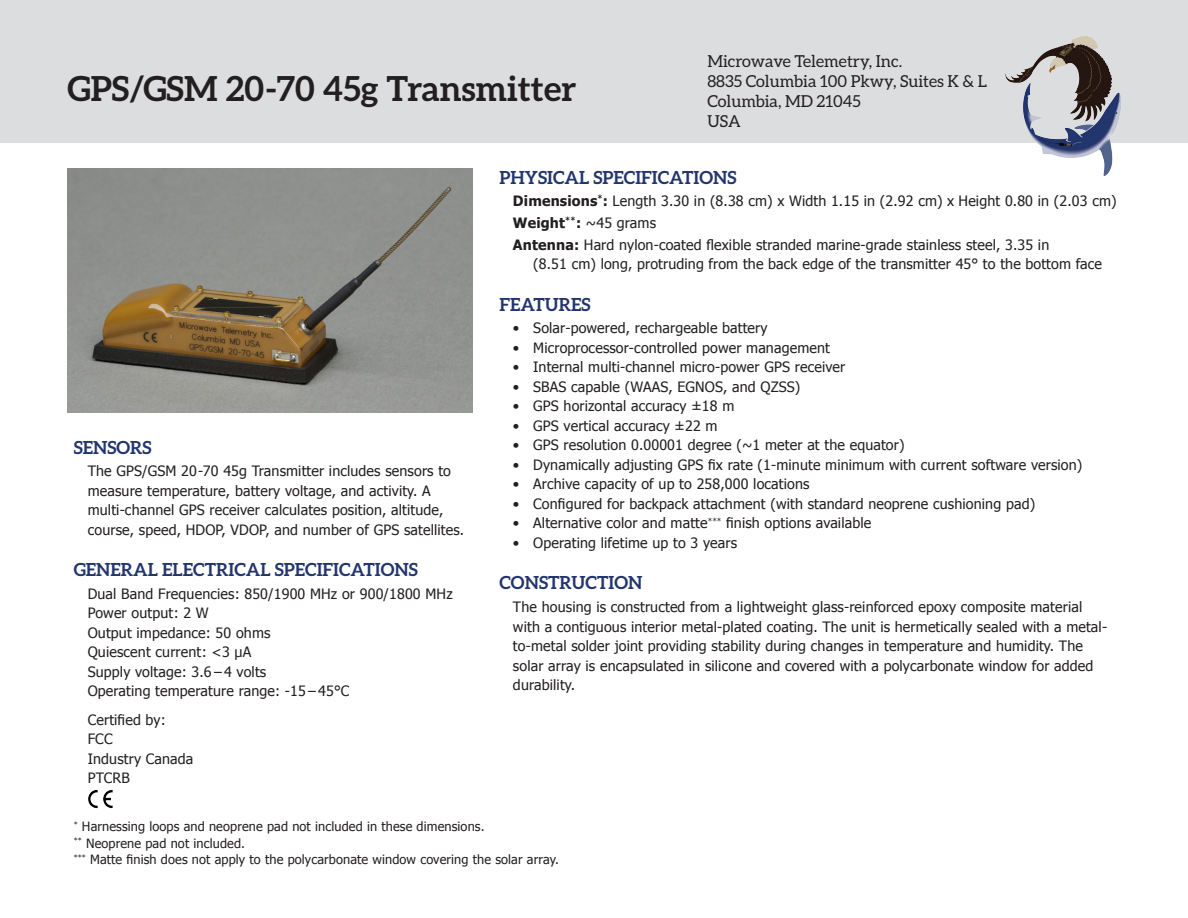
<style>
.page{position:relative;width:1188px;height:918px;background:#fff}
.page>*{position:absolute;margin:0;border:0;box-sizing:border-box;transform-origin:0 0}
.t1{font:700 34.5px "Aleo";color:#231f20}
.Section_Titles{font:700 18px "Aleo";color:#22356d}
.t2{font:16.5px "Aleo";color:#231f20}
.Body_Text{font:14.25px/19.5px "Tahoma";letter-spacing:.01em;color:#231f20}
.Features_List{font:14.25px "Tahoma";letter-spacing:.01em;color:#231f20}
.Footnotes{font:12.75px "Tahoma";letter-spacing:.01em;color:#231f20}
.s1{font-weight:700}
</style>
<div class="page">
<img style="left:68px;top:169px;width:404px;height:243px">
<img style="left:88px;top:790px;width:25px;height:19px">
<div style="left:0;top:0;width:1188px;height:142px;background:#dcdddf"></div>
<img style="left:1006px;top:36px;width:114px;height:140px">
<p class="t1" style="left:68px;top:68px;width:510px">GPS/GSM 20-70 45g Transmitter</p>
<p class="t2" style="left:707px;top:52px;width:196px">Microwave Telemetry, Inc.</p>
<p class="t2" style="left:707px;top:72px;width:281px">8835 Columbia 100 Pkwy, Suites K &amp; L</p>
<p class="t2" style="left:707px;top:92px;width:155px">Columbia, MD 21045</p>
<p class="t2" style="left:707px;top:112px;width:35px">USA</p>
<p class="Section_Titles" style="left:499px;top:167px;width:239px">PHYSICAL SPECIFICATIONS</p>
<p class="Body_Text" style="left:513px;top:191px;width:605px"><span class="s1">Dimensions</span><sup>*</sup><span class="s1">:</span> Length 3.30 in (8.38 cm) x Width 1.15 in (2.92 cm) x Height 0.80 in (2.03 cm)</p>
<p class="Body_Text" style="left:513px;top:212px;width:145px"><span class="s1">Weight</span><sup>**</sup><span class="s1">:</span> ~45 grams</p>
<p class="Body_Text" style="left:533px;top:234px;width:570px;text-indent:-20px"><span class="s1">Antenna:</span> Hard nylon-coated flexible stranded marine-grade stainless steel, 3.35 in<br>(8.51 cm) long, protruding from the back edge of the transmitter 45° to the bottom face</p>
<p class="Section_Titles" style="left:74px;top:437px;width:79px">SENSORS</p>
<p class="Body_Text" style="left:88px;top:461px;width:365px">The GPS/GSM 20-70 45g Transmitter includes sensors to measure temperature, battery voltage, and activity. A</p>
<p class="Body_Text" style="left:88px;top:500px;width:378px">multi-channel GPS receiver calculates position, altitude, course, speed, HDOP, VDOP, and number of GPS satellites.</p>
<p class="Section_Titles" style="left:74px;top:559px;width:346px">GENERAL ELECTRICAL SPECIFICATIONS</p>
<p class="Body_Text" style="left:88px;top:583px;width:366px">Dual Band Frequencies: 850/1900 MHz or 900/1800 MHz</p>
<p class="Body_Text" style="left:88px;top:603px;width:123px">Power output: 2 W</p>
<p class="Body_Text" style="left:88px;top:622px;width:184px">Output impedance: 50 ohms</p>
<p class="Body_Text" style="left:88px;top:642px;width:165px">Quiescent current: &lt;3 µA</p>
<p class="Body_Text" style="left:88px;top:661px;width:180px">Supply voltage: 3.6 – 4 volts</p>
<p class="Body_Text" style="left:88px;top:681px;width:263px">Operating temperature range: -15 – 45°C</p>
<p class="Body_Text" style="left:88px;top:709px;width:80px">Certified by:</p>
<p class="Body_Text" style="left:88px;top:729px;width:26px">FCC</p>
<p class="Body_Text" style="left:88px;top:748px;width:107px">Industry Canada</p>
<p class="Body_Text" style="left:88px;top:768px;width:44px">PTCRB</p>
<p class="Section_Titles" style="left:499px;top:294px;width:93px">FEATURES</p>
<p class="Features_List" style="left:513px;top:319px;width:256px">• Solar-powered, rechargeable battery</p>
<p class="Features_List" style="left:513px;top:338px;width:318px">• Microprocessor-controlled power management</p>
<p class="Features_List" style="left:513px;top:358px;width:334px">• Internal multi-channel micro-power GPS receiver</p>
<p class="Features_List" style="left:513px;top:377px;width:289px">• SBAS capable (WAAS, EGNOS, and QZSS)</p>
<p class="Features_List" style="left:513px;top:397px;width:223px">• GPS horizontal accuracy ±18 m</p>
<p class="Features_List" style="left:513px;top:416px;width:206px">• GPS vertical accuracy ±22 m</p>
<p class="Features_List" style="left:513px;top:436px;width:393px">• GPS resolution 0.00001 degree (~1 meter at the equator)</p>
<p class="Features_List" style="left:513px;top:455px;width:571px">• Dynamically adjusting GPS fix rate (1-minute minimum with current software version)</p>
<p class="Features_List" style="left:513px;top:475px;width:298px">• Archive capacity of up to 258,000 locations</p>
<p class="Features_List" style="left:513px;top:494px;width:524px">• Configured for backpack attachment (with standard neoprene cushioning pad)</p>
<p class="Features_List" style="left:513px;top:514px;width:360px">• Alternative color and matte<sup>***</sup> finish options available</p>
<p class="Features_List" style="left:513px;top:533px;width:226px">• Operating lifetime up to 3 years</p>
<p class="Section_Titles" style="left:499px;top:572px;width:144px">CONSTRUCTION</p>
<p class="Body_Text" style="left:513px;top:596px;width:596px">The housing is constructed from a lightweight glass-reinforced epoxy composite material with a contiguous interior metal-plated coating. The unit is hermetically sealed with a metal&shy;to-metal solder joint providing stability during changes in temperature and humidity. The solar array is encapsulated in silicone and covered with a polycarbonate window for added durability.</p>
<p class="Footnotes" style="left:74px;top:818px;width:412px"><sup>*</sup> Harnessing loops and neoprene pad not included in these dimensions.</p>
<p class="Footnotes" style="left:74px;top:834px;width:173px"><sup>**</sup> Neoprene pad not included.</p>
<p class="Footnotes" style="left:74px;top:851px;width:487px"><sup>***</sup> Matte finish does not apply to the polycarbonate window covering the solar array.</p>
</div>
